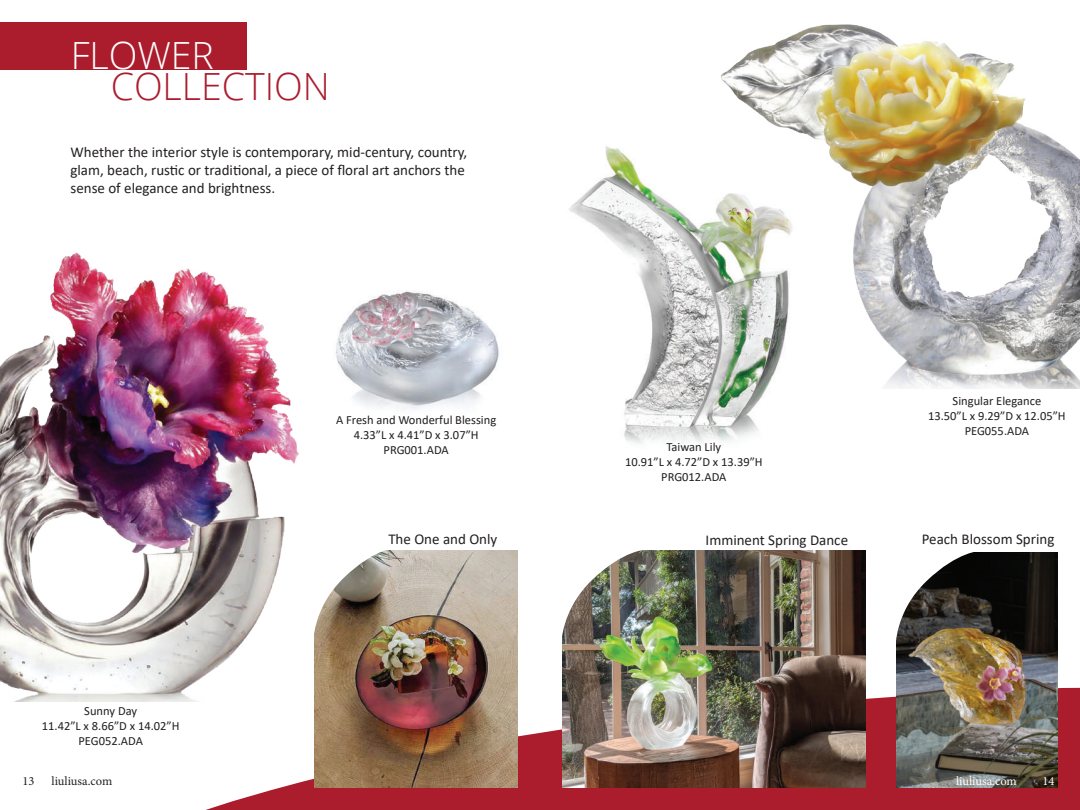
<style>
.page{position:relative;width:1080px;height:810px;background:#fff}
.page>*{position:absolute;margin:0;border:0;box-sizing:border-box;transform-origin:0 0}
.t1{font:300 37.5px "Open Sans";color:#ab1d2d}
.t2{font:300 37.5px "Open Sans";color:#fff}
.t3{font:15px/18px "Calibri";color:#231f20}
.t4{font:12.5px/15px "Calibri";color:#231f20;text-align:center}
.t5{font:12.5px "Minion Pro";color:#231f20}
.t6{font:12.5px "Minion Pro";color:#fff}
</style>
<div class="page">
<svg style="left:205px;top:684px;width:875px;height:126px;fill:#ab1d2d"></svg>
<img style="left:897px;top:552px;width:160px;height:236px">
<div style="left:0;top:22px;width:247px;height:48px;background:#ab1d2d"></div>
<img style="left:562px;top:551px;width:304px;height:237px">
<img style="left:0;top:252px;width:311px;height:450px">
<img style="left:569px;top:146px;width:198px;height:298px">
<img style="left:315px;top:551px;width:203px;height:237px">
<img style="left:714px;top:24px;width:366px;height:364px">
<img style="left:335px;top:291px;width:164px;height:118px">
<svg style="left:896px;top:552px;width:85px;height:95px"></svg>
<img style="left:562px;top:550px;width:85px;height:96px">
<img style="left:314px;top:550px;width:85px;height:93px">
<h1 class="t2" style="left:71px;top:30px;width:145px">FLOWER</h1>
<h1 class="t1" style="left:111px;top:60px;width:221px">COLLECTION</h1>
<p class="t3" style="left:70px;top:143px;width:398px">Whether the interior style is contemporary, mid-century, country, glam, beach, rustic or traditional, a piece of floral art anchors the sense of elegance and brightness.</p>
<p class="t4" style="left:336px;top:412px;width:162px">A Fresh and Wonderful Blessing<br>4.33”L x 4.41”D x 3.07”H<br>PRG001.ADA</p>
<p class="t4" style="left:625px;top:439px;width:139px">Taiwan Lily<br>10.91”L x 4.72”D x 13.39”H<br>PRG012.ADA</p>
<p class="t4" style="left:928px;top:393px;width:139px">Singular Elegance<br>13.50”L x 9.29”D x 12.05”H<br>PEG055.ADA</p>
<p class="t4" style="left:42px;top:703px;width:139px">Sunny Day<br>11.42”L x 8.66”D x 14.02”H<br>PEG052.ADA</p>
<p class="t3" style="left:388px;top:530px;width:111px">The One and Only</p>
<p class="t3" style="left:706px;top:531px;width:144px">Imminent Spring Dance</p>
<p class="t3" style="left:922px;top:530px;width:134px">Peach Blossom Spring</p>
<p class="t5" style="left:22px;top:773px;width:14px">13</p>
<p class="t5" style="left:52px;top:773px;width:62px">liuliusa.com</p>
<p class="t6" style="left:956px;top:773px;width:62px">liuliusa.com</p>
<p class="t6" style="left:1042px;top:773px;width:14px">14</p>
</div>
